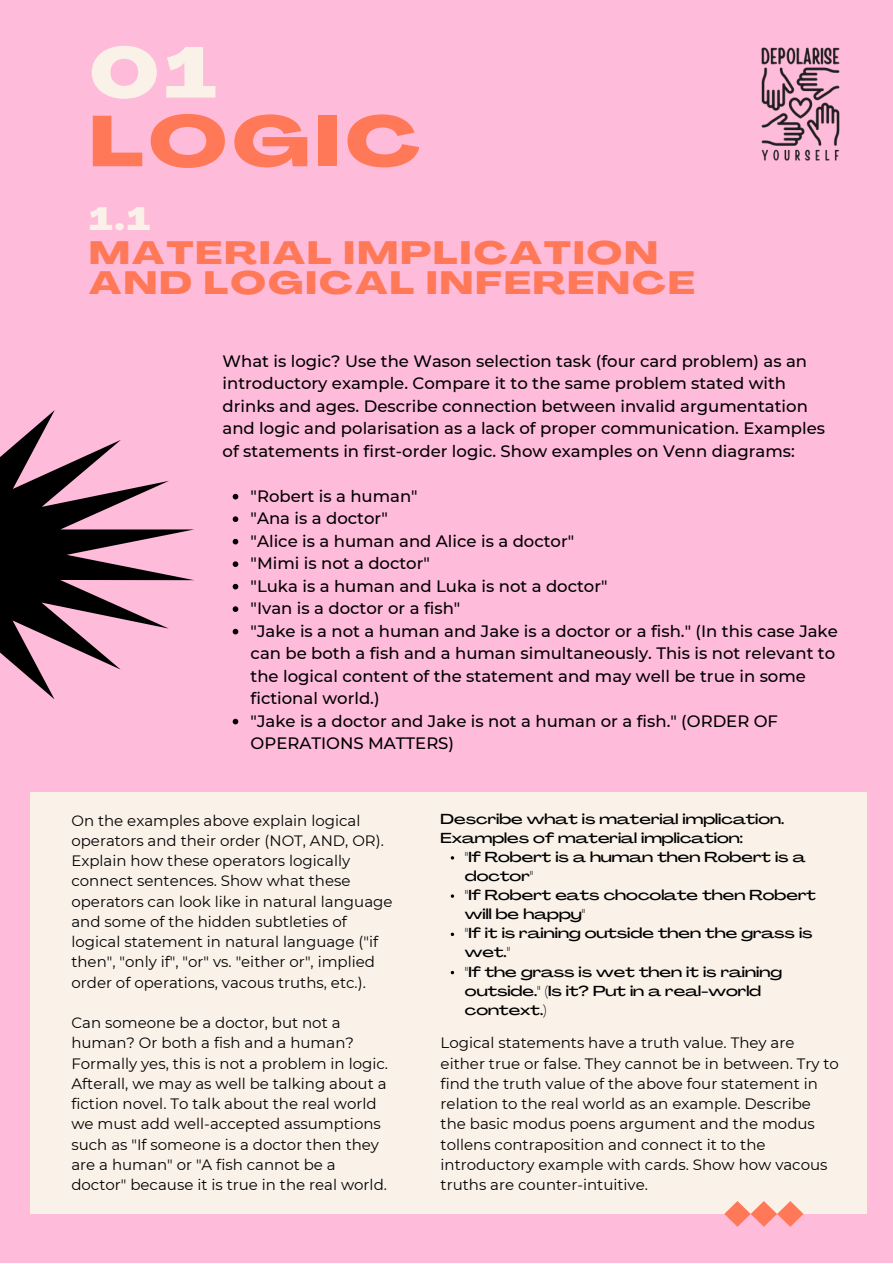
<style>
.page{position:relative;width:893px;height:1264px;background:#fff}
.page>*{position:absolute;margin:0;border:0;box-sizing:border-box;transform-origin:0 0}
.t1{font:800 70.5px "Agrandir Grand";letter-spacing:.07em;color:#ff7958}
.t2{font:800 70.5px "Agrandir Grand";color:#faf2e9}
.t3{font:800 31.8px/29.7px "Agrandir Grand";letter-spacing:.07em;color:#ff7958}
.t4{font:800 31.8px "Agrandir Grand";color:#faf2e9}
.t5{font:500 16.5px/22.5px "Montserrat";color:#000001}
.t6{font:15px/20.2px "Montserrat";color:#000001}
.t7{font:500 14.25px/19px "Agrandir Grand";color:#000001}
</style>
<div class="page">
<div style="left:0;top:0;width:892px;height:1262px;background:#ffbbda"></div>
<div style="left:30px;top:792px;width:836px;height:422px;background:#faf2e9"></div>
<svg style="left:233px;top:494px;width:5px;height:5px"></svg>
<svg style="left:233px;top:516px;width:5px;height:6px"></svg>
<svg style="left:233px;top:539px;width:5px;height:5px"></svg>
<svg style="left:233px;top:561px;width:5px;height:6px"></svg>
<svg style="left:233px;top:584px;width:5px;height:5px"></svg>
<svg style="left:233px;top:606px;width:5px;height:6px"></svg>
<svg style="left:233px;top:629px;width:5px;height:5px"></svg>
<svg style="left:233px;top:718px;width:5px;height:6px"></svg>
<svg style="left:450px;top:932px;width:4px;height:4px"></svg>
<svg style="left:450px;top:970px;width:4px;height:4px"></svg>
<svg style="left:0;top:410px;width:194px;height:290px"></svg>
<svg style="left:724px;top:1201px;width:79px;height:25px"></svg>
<img style="left:761px;top:47px;width:79px;height:114px">
<p class="t2" style="left:89px;top:45px;width:128px">01</p>
<p class="t1" style="left:89px;top:113px;width:332px">LOGIC</p>
<p class="t4" style="left:89px;top:206px;width:63px">1.1</p>
<p class="t3" style="left:89px;top:241px;width:607px">MATERIAL IMPLICATION<br>AND LOGICAL INFERENCE</p>
<p class="t5" style="left:222px;top:349px;width:604px">What is logic? Use the Wason selection task (four card problem) as an introductory example. Compare it to the same problem stated with drinks and ages. Describe connection between invalid argumentation and logic and polarisation as a lack of proper communication. Examples of statements in first-order logic. Show examples on Venn diagrams:</p>
<p class="t5" style="left:250px;top:484px;width:169px">"Robert is a human"</p>
<p class="t5" style="left:250px;top:507px;width:139px">"Ana is a doctor"</p>
<p class="t5" style="left:250px;top:529px;width:325px">"Alice is a human and Alice is a doctor"</p>
<p class="t5" style="left:250px;top:552px;width:181px">"Mimi is not a doctor"</p>
<p class="t5" style="left:250px;top:574px;width:358px">"Luka is a human and Luka is not a doctor"</p>
<p class="t5" style="left:250px;top:597px;width:211px">"Ivan is a doctor or a fish"</p>
<p class="t5" style="left:250px;top:619px;width:588px">"Jake is a not a human and Jake is a doctor or a fish." (In this case Jake can be both a fish and a human simultaneously. This is not relevant to the logical content of the statement and may well be true in some fictional world.)</p>
<p class="t5" style="left:250px;top:709px;width:529px">"Jake is a doctor and Jake is not a human or a fish." (ORDER OF<br>OPERATIONS MATTERS)</p>
<p class="t6" style="left:71px;top:810px;width:322px">On the examples above explain logical operators and their order (NOT, AND, OR).<br>Explain how these operators logically connect sentences. Show what these operators can look like in natural language and some of the hidden subtleties of logical statement in natural language ("if then", "only if", "or" vs. "either or", implied order of operations, vacous truths, etc.).</p>
<p class="t6" style="left:71px;top:1012px;width:318px">Can someone be a doctor, but not a human? Or both a fish and a human?<br>Formally yes, this is not a problem in logic.<br>Afterall, we may as well be talking about a fiction novel. To talk about the real world</p>
<p class="t6" style="left:71px;top:1113px;width:317px">we must add well-accepted assumptions such as "If someone is a doctor then they are a human" or "A fish cannot be a doctor" because it is true in the real world.</p>
<p class="t7" style="left:440px;top:810px;width:345px">Describe what is material implication.<br>Examples of material implication:</p>
<p class="t7" style="left:465px;top:848px;width:342px">"If Robert is a human then Robert is a doctor"</p>
<p class="t7" style="left:465px;top:887px;width:352px">"If Robert eats chocolate then Robert will be happy"</p>
<p class="t7" style="left:465px;top:925px;width:349px">"If it is raining outside then the grass is wet."</p>
<p class="t7" style="left:465px;top:963px;width:318px">"If the grass is wet then it is raining outside." (Is it? Put in a real-world context.)</p>
<p class="t6" style="left:440px;top:1032px;width:400px">Logical statements have a truth value. They are either true or false. They cannot be in between. Try to find the truth value of the above four statement in relation to the real world as an example. Describe the basic modus poens argument and the modus tollens contraposition and connect it to the introductory example with cards. Show how vacous truths are counter-intuitive.</p>
</div>
